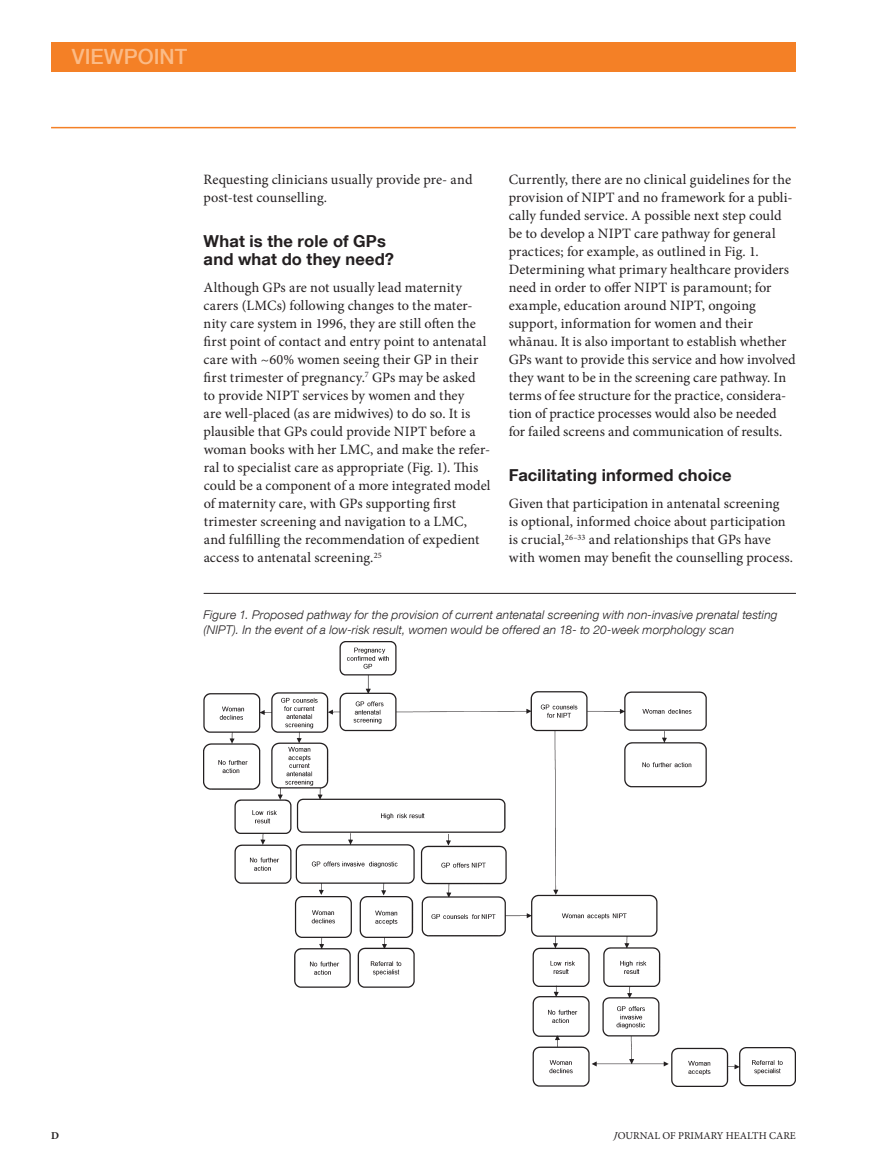
<style>
.page{position:relative;width:881px;height:1170px;background:#fff}
.page>*{position:absolute;margin:0;border:0;box-sizing:border-box;transform-origin:0 0}
.t1{font:500 21px "Helvetica Neue LT Com";color:#fbbb87}
.t2{font:700 16.5px/18px "Helvetica Neue LT Com";letter-spacing:.01em;color:#231f20}
.t3{font:14.25px/18px "Minion Pro";color:#231f20}
.t4{font:italic 300 12px/14.4px "Helvetica Neue LT Com";letter-spacing:.015em;color:#231f20}
.t5{font:10.5px "Minion Pro";letter-spacing:-.005em;color:#231f20}
.t6{font:700 10.5px "Minion Pro";color:#231f20}
.s1{font-style:italic}
</style>
<div class="page">
<div style="left:51px;top:43px;width:744px;height:29px;background:#f48026"></div>
<hr style="left:51px;top:127px;width:744px;height:1px;background:#f48026">
<hr style="left:203px;top:593px;width:592px;height:1px;background:#231f20">
<img style="left:203px;top:642px;width:591px;height:443px">
<h1 class="t1" style="left:72px;top:44px;width:117px">VIEWPOINT</h1>
<p class="t3" style="left:203px;top:170px;width:270px">Requesting clinicians usually provide pre- and post-test counselling.</p>
<p class="t2" style="left:203px;top:232px;width:192px">What is the role of GPs and what do they need?</p>
<p class="t3" style="left:203px;top:278px;width:288px">Although GPs are not usually lead maternity carers (LMCs) following changes to the mater&shy;nity care system in 1996, they are still often the first point of contact and entry point to antenatal care with ~60% women seeing their GP in their first trimester of pregnancy.<sup>7</sup> GPs may be asked to provide NIPT services by women and they<br>are well-placed (as are midwives) to do so. It is plausible that GPs could provide NIPT before a woman books with her LMC, and make the refer&shy;ral to specialist care as appropriate (Fig. 1). This could be a component of a more integrated model of maternity care, with GPs supporting first trimester screening and navigation to a LMC, and fulfilling the recommendation of expedient access to antenatal screening.<sup>25</sup></p>
<p class="t3" style="left:508px;top:170px;width:288px">Currently, there are no clinical guidelines for the provision of NIPT and no framework for a publi&shy;cally funded service. A possible next step could be to develop a NIPT care pathway for general practices; for example, as outlined in Fig. 1.<br>Determining what primary healthcare providers need in order to offer NIPT is paramount; for example, education around NIPT, ongoing support, information for women and their whānau. It is also important to establish whether GPs want to provide this service and how involved they want to be in the screening care pathway. In terms of fee structure for the practice, considera&shy;tion of practice processes would also be needed for failed screens and communication of results.</p>
<p class="t2" style="left:508px;top:466px;width:224px">Facilitating informed choice</p>
<p class="t3" style="left:508px;top:494px;width:286px">Given that participation in antenatal screening<br>is optional, informed choice about participation is crucial,<sup>26–33</sup> and relationships that GPs have with women may benefit the counselling process.</p>
<p class="t4" style="left:203px;top:607px;width:575px">Figure 1. Proposed pathway for the provision of current antenatal screening with non-invasive prenatal testing (NIPT). In the event of a low-risk result, women would be offered an 18- to 20-week morphology scan</p>
<p class="t6" style="left:51px;top:1128px;width:9px">D</p>
<p class="t5" style="left:612px;top:1128px;width:79px"><span class="s1">J</span>OURNAL OF PRIMAR</p>
<p class="t5" style="left:716px;top:1128px;width:25px">Y HEALT</p>
<p class="t5" style="left:758px;top:1128px;width:25px">H CARE</p>
</div>
